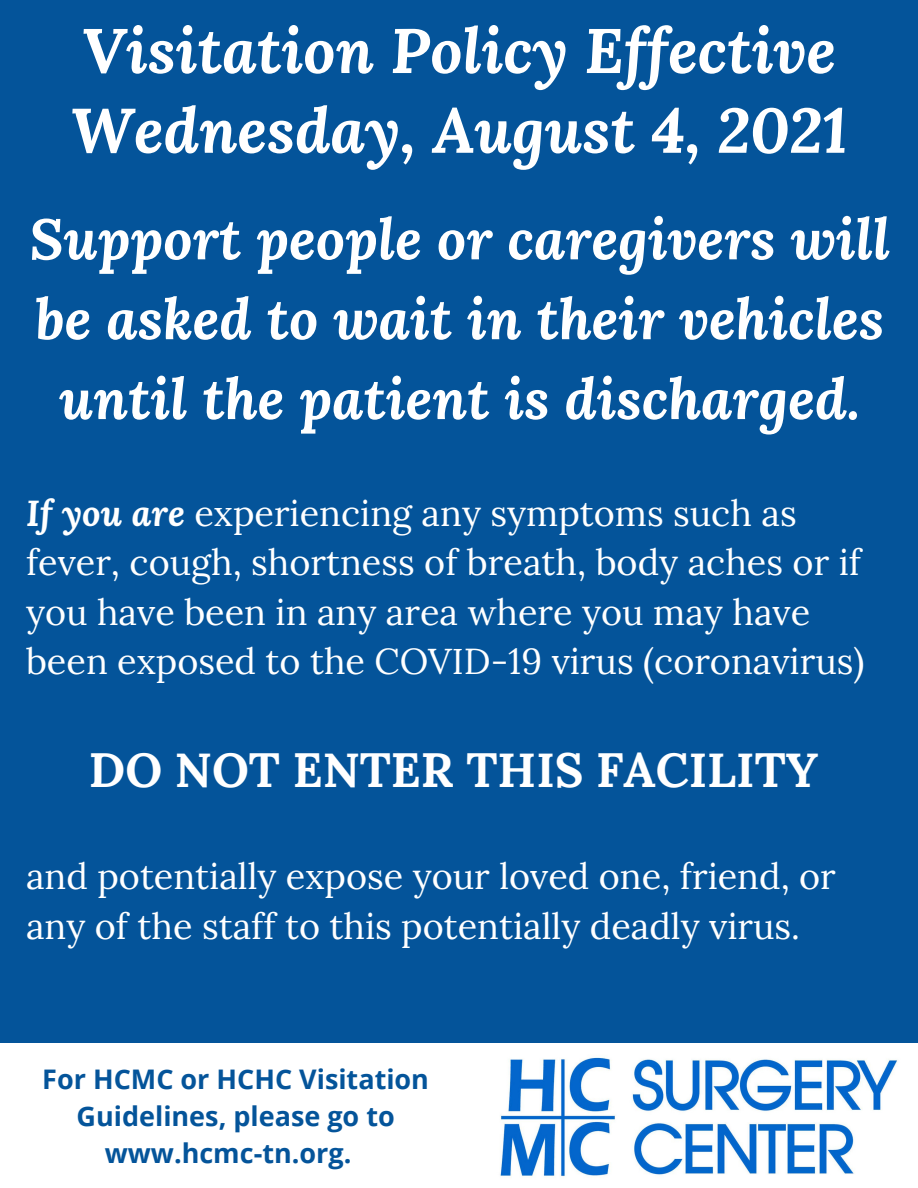
<style>
.page{position:relative;width:918px;height:1188px;background:#04549a}
.page>*{position:absolute;margin:0;border:0;box-sizing:border-box;transform-origin:0 0}
.t1{font:italic 700 63px/79.8px "Lora";color:#fff}
.t2{font:italic 700 57px/79.8px "Lora";color:#fff;text-align:center}
.t3{font:700 48px "Lora";color:#fff}
.t4{font:36px/49.5px "Lora";color:#fff}
.t5{font:700 27px/36.8px "Open Sans";color:#04549a;text-align:center}
.s1{font-weight:700;font-style:italic}
.s2{color:#fff}
</style>
<div class="page">
<div style="left:0;top:1043px;width:918px;height:145px;background:#fff"></div>
<img style="left:500px;top:1057px;width:398px;height:121px">
<p class="t1" style="left:71px;top:9px;width:778px">Visitation Policy Effective<br>Wednesday, August 4, 2021</p>
<p class="t2" style="left:29px;top:198px;width:862px">Support people or caregivers will be asked to wait in their vehicles until the patient is discharged.</p>
<p class="t4" style="left:26px;top:488px;width:840px"><span class="s1">If you are</span> experiencing any symptoms such as fever, cough, shortness of breath, body aches or if you have been in any area where you may have been exposed to the COVID-19 virus (coronavirus)</p>
<p class="t3" style="left:89px;top:739px;width:731px">DO NOT ENTER THIS FACILITY</p>
<p class="t4" style="left:26px;top:851px;width:811px">and potentially expose your loved one, friend, or any of the staff to this potentially deadly virus.</p>
<p class="t5" style="left:42px;top:1060px;width:388px">For HCMC or HCHC Visitation<br>Guidelines, please go to www.hcmc-tn.org.<span class="s2">g</span></p>
</div>
